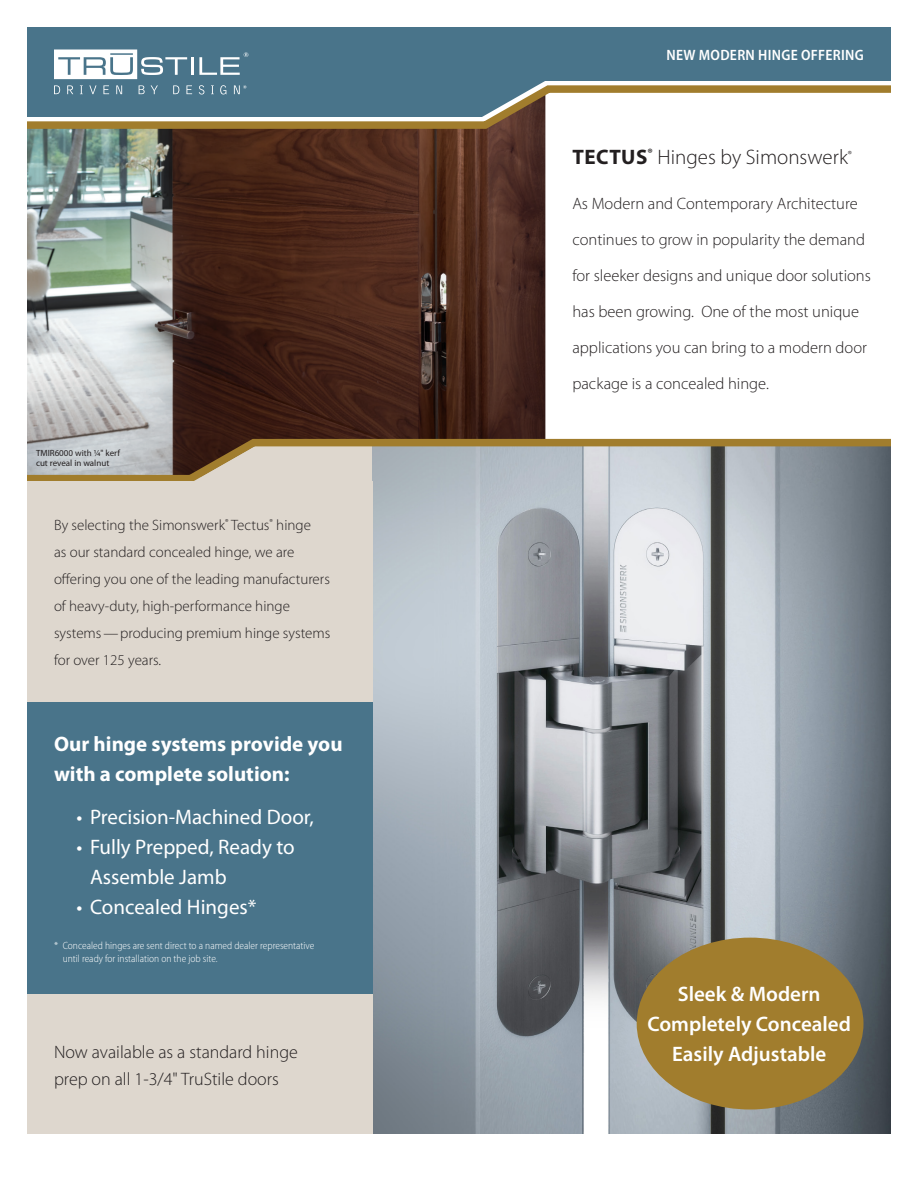
<style>
.page{position:relative;width:918px;height:1188px;background:#fff}
.page>*{position:absolute;margin:0;border:0;box-sizing:border-box;transform-origin:0 0}
.t1{font:21px/30px "Myriad Pro";color:#fff}
.t2{font:600 21px/30px "Myriad Pro";color:#fff;text-align:center}
.t3{font:700 21px/30px "Myriad Pro";color:#fff}
.t4{font:300 21px "Myriad Pro";color:#231f20}
.t5{font:300 18px/27px "Myriad Pro";color:#231f20}
.t6{font:300 16.5px/36px "Myriad Pro";color:#231f20}
.t7{font:300 15px/27px "Myriad Pro";color:#231f20}
.t8{font:600 semi-condensed 15px "Myriad Pro";letter-spacing:.02em;color:#fff}
.t9{font:300 semi-condensed 10.5px/12.6px "Myriad Pro";color:#fff}
.t10{font:9px/10.8px "Myriad Pro";color:#231f20}
.s1{font-stretch:normal}
.s2{font-weight:700}
</style>
<div class="page">
<img style="left:27px;top:133px;width:518px;height:302px">
<img style="left:373px;top:486px;width:518px;height:648px">
<div style="left:637px;top:938px;width:226px;height:171px;background:#a17d2d;border-radius:50%"></div>
<div style="left:27px;top:27px;width:864px;height:55px;background:#49748a"></div>
<svg style="left:27px;top:82px;width:864px;height:51px"></svg>
<svg style="left:27px;top:435px;width:864px;height:51px;background:#aba79d"></svg>
<hr style="left:191px;top:57px;width:3px;height:18px;background:#fff">
<svg style="left:54px;top:50px;width:133px;height:29px"></svg>
<svg style="left:199px;top:52px;width:49px;height:23px"></svg>
<svg style="left:54px;top:85px;width:6px;height:9px"></svg>
<svg style="left:67px;top:85px;width:6px;height:9px"></svg>
<svg style="left:80px;top:85px;width:3px;height:9px"></svg>
<svg style="left:89px;top:85px;width:7px;height:9px"></svg>
<svg style="left:103px;top:85px;width:6px;height:9px"></svg>
<svg style="left:116px;top:85px;width:6px;height:9px"></svg>
<svg style="left:139px;top:85px;width:6px;height:9px"></svg>
<svg style="left:151px;top:85px;width:7px;height:9px"></svg>
<svg style="left:173px;top:85px;width:6px;height:9px"></svg>
<svg style="left:186px;top:85px;width:6px;height:9px"></svg>
<svg style="left:199px;top:85px;width:5px;height:9px"></svg>
<svg style="left:211px;top:85px;width:3px;height:9px"></svg>
<svg style="left:220px;top:85px;width:6px;height:9px"></svg>
<svg style="left:234px;top:85px;width:13px;height:9px"></svg>
<div style="left:27px;top:702px;width:346px;height:292px;background:#49748a"></div>
<div style="left:27px;top:482px;width:346px;height:220px;background:#ded7ce"></div>
<div style="left:27px;top:994px;width:346px;height:140px;background:#ded7ce"></div>
<p class="t10" style="left:36px;top:447px;width:86px">TMIR6000 with 1/4" kerf cut reveal in walnut</p>
<p class="t7" style="left:54px;top:511px;width:278px">By selecting the Simonswerk<sup>®</sup> Tectus<sup>®</sup> hinge<br>as our standard concealed hinge, we are offering you one of the leading manufacturers of heavy-duty, high-performance hinge systems—producing premium hinge systems for over 125 years.</p>
<p class="t3" style="left:54px;top:728px;width:290px">Our hinge systems provide you with a complete solution:</p>
<p class="t1" style="left:76px;top:802px;width:239px">• Precision-Machined Door,</p>
<p class="t1" style="left:90px;top:832px;width:206px;text-indent:-14px">• Fully Prepped, Ready to<br>Assemble Jamb</p>
<p class="t1" style="left:76px;top:892px;width:182px">• Concealed Hinges*</p>
<p class="t9" style="left:63px;top:939px;width:253px;text-indent:-9px"><span class="s1">*</span> Concealed hinges are sent direct to a named dealer representative until ready for installation on the job site.</p>
<p class="t5" style="left:54px;top:1038px;width:245px">Now available as a standard hinge prep on all 1-3/4" TruStile doors</p>
<p class="t8" style="left:666px;top:45px;width:199px">NEW MODERN HINGE OFFERING</p>
<p class="t4" style="left:573px;top:145px;width:281px"><span class="s2">TECTUS</span><sup>®</sup> Hinges by Simonswerk<sup>®</sup></p>
<p class="t6" style="left:572px;top:186px;width:300px">As Modern and Contemporary Architecture continues to grow in popularity the demand for sleeker designs and unique door solutions has been growing. One of the most unique applications you can bring to a modern door package is a concealed hinge.</p>
<p class="t2" style="left:678px;top:979px;width:144px">Sleek &amp; Modern</p>
<p class="t2" style="left:647px;top:1009px;width:205px">Completely Concealed<br>Easily Adjustable</p>
</div>
